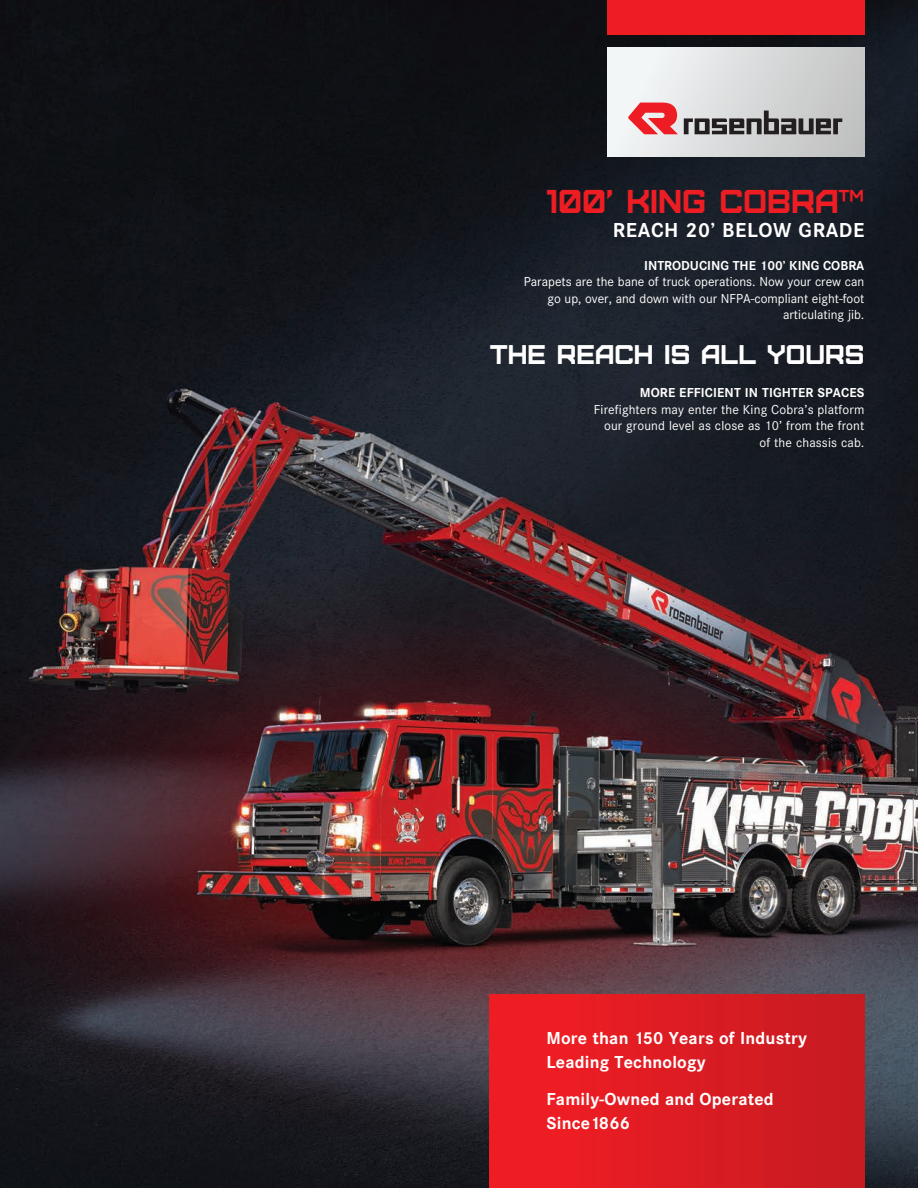
<style>
.page{position:relative;width:918px;height:1188px;background:#fff}
.page>*{position:absolute;margin:0;border:0;box-sizing:border-box;transform-origin:0 0}
.Headline{font:33px "Furore";color:#ee1d23}
.headline_-_interior{font:27px "Furore";color:#fff}
.body_copy{font:700 21px "Corporate S";letter-spacing:.03em;color:#fff}
.callout_copy{font:700 18px/24px "Corporate S";letter-spacing:.01em;color:#fff}
.body_copy-2{font:13.5px/16.5px "Corporate S";color:#fff;text-align:right}
.callout_copy-2{font:13.5px/16.5px "Corporate S";letter-spacing:.01em;color:#fff;text-align:right}
.callout_copy-3{font:700 13.5px "Corporate S";letter-spacing:.01em;color:#fff}
.body_copy-3{font:700 13.5px "Corporate S";color:#fff}
</style>
<div class="page">
<img style="left:0;top:0;width:918px;height:1188px">
<div style="left:607px;top:48px;width:257px;height:108px;background:linear-gradient(to right,#f7f8f9,#c0c1c1)"></div>
<div style="left:490px;top:994px;width:374px;height:194px;background:linear-gradient(to right,#f41d23,#c61b22)"></div>
<div style="left:607px;top:0;width:257px;height:35px;background:#ee1d23"></div>
<svg style="left:684px;top:111px;width:158px;height:23px"></svg>
<svg style="left:628px;top:103px;width:50px;height:31px"></svg>
<p class="Headline" style="left:547px;top:180px;width:319px">100’ KING COBRA™</p>
<p class="body_copy" style="left:613px;top:218px;width:253px">REACH 20’ BELOW GRADE</p>
<p class="body_copy-3" style="left:644px;top:257px;width:222px">INTRODUCING THE 100’ KING COBRA</p>
<p class="body_copy-2" style="left:524px;top:273px;width:342px">Parapets are the bane of truck operations. Now your crew can go up, over, and down with our NFPA-compliant eight-foot articulating jib.</p>
<p class="headline_-_interior" style="left:490px;top:338px;width:376px">THE REACH IS ALL YOURS</p>
<p class="callout_copy-3" style="left:640px;top:385px;width:226px">MORE EFFICIENT IN TIGHTER SPACES</p>
<p class="callout_copy-2" style="left:594px;top:401px;width:272px">Firefighters may enter the King Cobra’s platform</p>
<p class="callout_copy-2" style="left:604px;top:417px;width:262px">our ground level as close as 10’ from the front of the chassis cab.</p>
<p class="callout_copy" style="left:546px;top:1026px;width:262px">More than 150 Years of Industry<br>Leading Technology</p>
<p class="callout_copy" style="left:546px;top:1087px;width:229px">Family-Owned and Operated<br>Since1866</p>
</div>
